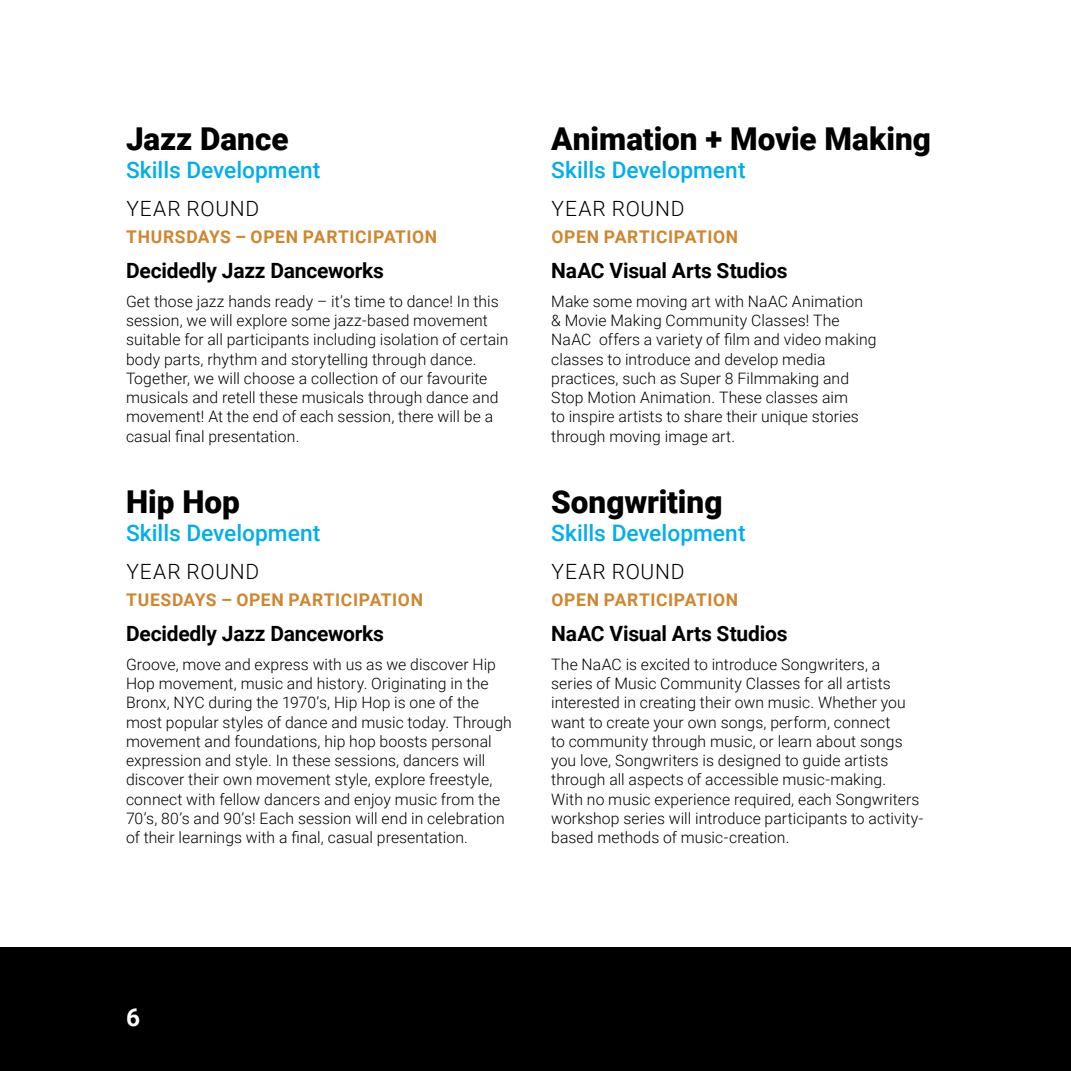
<style>
.page{position:relative;width:1071px;height:1071px;background:#fff}
.page>*{position:absolute;margin:0;border:0;box-sizing:border-box;transform-origin:0 0}
.t1{font:900 31.5px "Roboto";color:#000}
.t2{font:700 24.5px "Roboto";color:#fff}
.t3{font:500 22.75px "Roboto";color:#00aeef}
.t4{font:700 21px "Roboto";letter-spacing:-.01em;color:#000}
.t5{font:300 21px "Roboto";letter-spacing:.035em;color:#000}
.t6{font:700 17.5px "Roboto";letter-spacing:.035em;color:#cf862d}
.t7{font:300 15.75px/19.2px "Roboto";letter-spacing:.005em;color:#000}
</style>
<div class="page">
<div style="left:0;top:947px;width:1071px;height:124px;background:#000"></div>
<h1 class="t1" style="left:126px;top:116px;width:164px">Jazz Dance</h1>
<h3 class="t3" style="left:126px;top:154px;width:196px">Skills Development</h3>
<h3 class="t5" style="left:126px;top:194px;width:134px">YEAR ROUND</h3>
<p class="t6" style="left:126px;top:225px;width:313px">THURSDAYS – OPEN PARTICIPATION</p>
<h3 class="t4" style="left:126px;top:255px;width:259px">Decidedly Jazz Danceworks</h3>
<p class="t7" style="left:126px;top:291px;width:384px">Get those jazz hands ready – it’s time to dance! In this session, we will explore some jazz-based movement suitable for all participants including isolation of certain body parts, rhythm and storytelling through dance.<br>Together, we will choose a collection of our favourite musicals and retell these musicals through dance and movement! At the end of each session, there will be a casual final presentation.</p>
<h1 class="t1" style="left:126px;top:479px;width:115px">Hip Hop</h1>
<h3 class="t3" style="left:126px;top:517px;width:196px">Skills Development</h3>
<h3 class="t5" style="left:126px;top:557px;width:134px">YEAR ROUND</h3>
<p class="t6" style="left:126px;top:588px;width:298px">TUESDAYS – OPEN PARTICIPATION</p>
<h3 class="t4" style="left:126px;top:618px;width:259px">Decidedly Jazz Danceworks</h3>
<p class="t7" style="left:126px;top:654px;width:387px">Groove, move and express with us as we discover Hip Hop movement, music and history. Originating in the Bronx, NYC during the 1970’s, Hip Hop is one of the most popular styles of dance and music today. Through movement and foundations, hip hop boosts personal expression and style. In these sessions, dancers will discover their own movement style, explore freestyle, connect with fellow dancers and enjoy music from the 70’s, 80’s and 90’s! Each session will end in celebration of their learnings with a final, casual presentation.</p>
<h1 class="t1" style="left:551px;top:116px;width:381px">Animation + Movie Making</h1>
<h3 class="t3" style="left:551px;top:154px;width:196px">Skills Development</h3>
<h3 class="t5" style="left:552px;top:194px;width:134px">YEAR ROUND</h3>
<p class="t6" style="left:552px;top:225px;width:188px">OPEN PARTICIPATION</p>
<h3 class="t4" style="left:551px;top:255px;width:238px">NaAC Visual Arts Studios</h3>
<p class="t7" style="left:551px;top:291px;width:327px">Make some moving art with NaAC Animation &amp; Movie Making Community Classes! The NaAC offers a variety of film and video making classes to introduce and develop media practices, such as Super 8 Filmmaking and Stop Motion Animation. These classes aim<br>to inspire artists to share their unique stories through moving image art.</p>
<h1 class="t1" style="left:551px;top:479px;width:173px">Songwriting</h1>
<h3 class="t3" style="left:551px;top:517px;width:196px">Skills Development</h3>
<h3 class="t5" style="left:552px;top:557px;width:134px">YEAR ROUND</h3>
<p class="t6" style="left:552px;top:588px;width:188px">OPEN PARTICIPATION</p>
<h3 class="t4" style="left:551px;top:618px;width:238px">NaAC Visual Arts Studios</h3>
<p class="t7" style="left:551px;top:654px;width:374px">The NaAC is excited to introduce Songwriters, a series of Music Community Classes for all artists interested in creating their own music. Whether you want to create your own songs, perform, connect<br>to community through music, or learn about songs you love, Songwriters is designed to guide artists through all aspects of accessible music-making.<br>With no music experience required, each Songwriters workshop series will introduce participants to activity&shy;based methods of music-creation.</p>
<h2 class="t2" style="left:126px;top:1001px;width:16px">6</h2>
</div>
